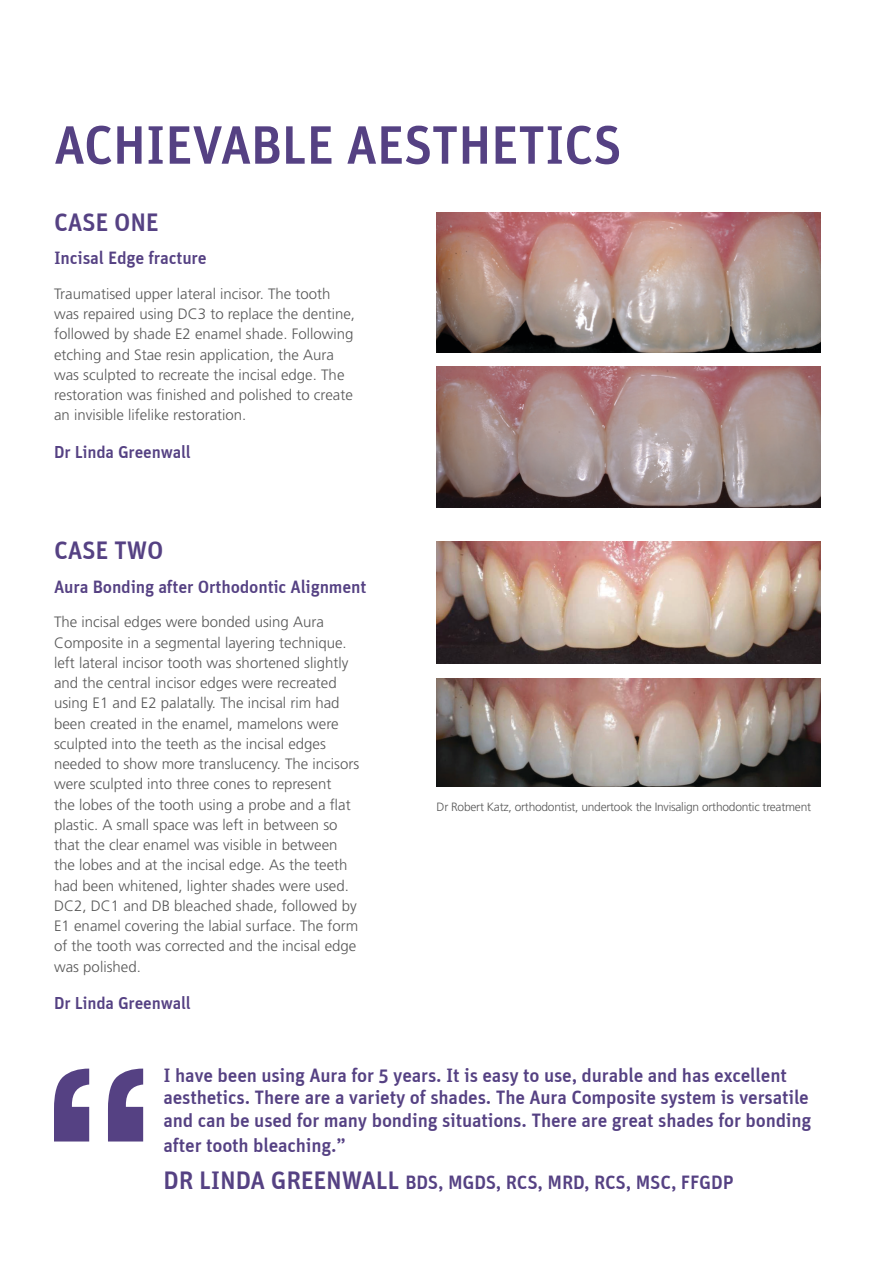
<style>
.page{position:relative;width:893px;height:1263px;background:#fff}
.page>*{position:absolute;margin:0;border:0;box-sizing:border-box;transform-origin:0 0}
.t1{font:500 54px "Unit";letter-spacing:-.01em;color:#554183}
.t2{font:500 25.5px "Unit";letter-spacing:-.01em;color:#554183}
.t3{font:500 19.5px/22.5px "Unit";letter-spacing:-.01em;color:#554183}
.t4{font:500 18px "Unit";letter-spacing:-.01em;color:#554183}
.t5{font:500 17.4px "Unit";letter-spacing:-.01em;color:#554183}
.t6{font:300 15px/20.2px "Frutiger";color:#585858}
.t7{font:300 12px "Frutiger";letter-spacing:-.02em;color:#585858}
.s1{font-size:25.5px}
</style>
<div class="page">
<svg style="left:54px;top:1068px;width:89px;height:73px"></svg>
<img style="left:437px;top:541px;width:384px;height:123px">
<img style="left:437px;top:678px;width:384px;height:109px">
<img style="left:437px;top:367px;width:384px;height:140px">
<img style="left:437px;top:212px;width:384px;height:141px">
<p class="t1" style="left:54px;top:112px;width:569px">ACHIEVABLE AESTHETICS</p>
<p class="t2" style="left:54px;top:207px;width:106px">CASE ONE</p>
<p class="t4" style="left:54px;top:247px;width:154px">Incisal Edge fracture</p>
<p class="t6" style="left:54px;top:283px;width:302px">Traumatised upper lateral incisor. The tooth was repaired using DC3 to replace the dentine, followed by shade E2 enamel shade. Following etching and Stae resin application, the Aura was sculpted to recreate the incisal edge. The restoration was finished and polished to create an invisible lifelike restoration.</p>
<p class="t5" style="left:54px;top:441px;width:138px">Dr Linda Greenwall</p>
<p class="t2" style="left:54px;top:535px;width:111px">CASE TWO</p>
<p class="t4" style="left:54px;top:576px;width:314px">Aura Bonding after Orthodontic Alignment</p>
<p class="t6" style="left:54px;top:612px;width:307px">The incisal edges were bonded using Aura Composite in a segmental layering technique. left lateral incisor tooth was shortened slightly and the central incisor edges were recreated using E1 and E2 palatally. The incisal rim had been created in the enamel, mamelons were sculpted into the teeth as the incisal edges needed to show more translucency. The incisors were sculpted into three cones to represent<br>the lobes of the tooth using a probe and a flat plastic. A small space was left in between so that the clear enamel was visible in between the lobes and at the incisal edge. As the teeth had been whitened, lighter shades were used.<br>DC2, DC1 and DB bleached shade, followed by E1 enamel covering the labial surface. The form of the tooth was corrected and the incisal edge was polished.</p>
<p class="t5" style="left:54px;top:993px;width:138px">Dr Linda Greenwall</p>
<p class="t7" style="left:437px;top:800px;width:376px">Dr Robert Katz, orthodontist, undertook the Invisalign orthodontic treatment</p>
<p class="t3" style="left:163px;top:1063px;width:649px">I have been using Aura for 5 years. It is easy to use, durable and has excellent aesthetics. There are a variety of shades. The Aura Composite system is versatile and can be used for many bonding situations. There are great shades for bonding</p>
<p class="t3" style="left:163px;top:1134px;width:184px">after tooth bleaching.”</p>
<p class="t3" style="left:163px;top:1171px;width:572px"><span class="s1">DR LINDA GREENWALL</span> BDS, MGDS, RCS, MRD, RCS, MSC, FFGDP</p>
</div>
